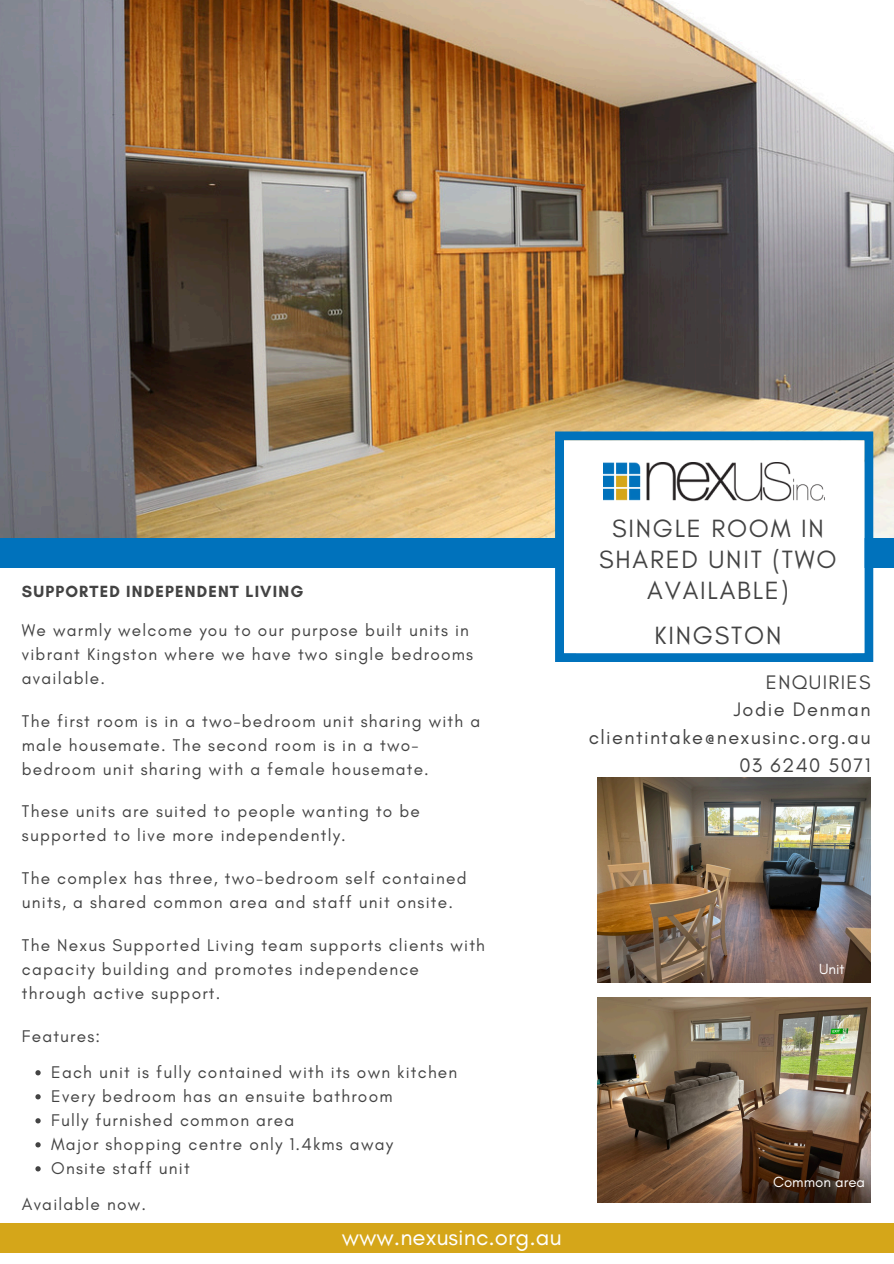
<style>
.page{position:relative;width:894px;height:1264px;background:#fff}
.page>*{position:absolute;margin:0;border:0;box-sizing:border-box;transform-origin:0 0}
.t1{font:25.35px/30.8px "Glacial Indifference";letter-spacing:.07em;color:#434343;text-align:center}
.t2{font:24px "Glacial Indifference";color:#fff}
.t3{font:19.95px/27.9px "Glacial Indifference";letter-spacing:.07em;color:#434343;text-align:right}
.t4{font:17.25px/24px "Glacial Indifference";letter-spacing:.07em;color:#434343}
.t5{font:700 16.5px "Glacial Indifference";letter-spacing:.07em;color:#434343}
.t6{font:15px "Glacial Indifference";color:#fff}
</style>
<div class="page">
<img style="left:0;top:0;width:893px;height:538px">
<div style="left:0;top:538px;width:893px;height:29px;background:#0072bc"></div>
<svg style="left:555px;top:431px;width:317px;height:231px;background:#0976bc"></svg>
<svg style="left:564px;top:440px;width:300px;height:213px"></svg>
<div style="left:0;top:1223px;width:893px;height:29px;background:#d5a619"></div>
<img style="left:603px;top:462px;width:221px;height:51px">
<img style="left:597px;top:777px;width:273px;height:205px">
<img style="left:597px;top:997px;width:273px;height:205px">
<svg style="left:35px;top:1070px;width:6px;height:5px"></svg>
<svg style="left:35px;top:1094px;width:6px;height:5px"></svg>
<svg style="left:35px;top:1118px;width:6px;height:5px"></svg>
<svg style="left:35px;top:1142px;width:6px;height:5px"></svg>
<svg style="left:35px;top:1166px;width:6px;height:5px"></svg>
<p class="t5" style="left:22px;top:581px;width:283px">SUPPORTED INDEPENDENT LIVING</p>
<p class="t4" style="left:22px;top:617px;width:452px">We warmly welcome you to our purpose built units in vibrant Kingston where we have two single bedrooms available.</p>
<p class="t4" style="left:22px;top:708px;width:459px">The first room is in a two-bedroom unit sharing with a male housemate. The second room is in a two&shy;bedroom unit sharing with a female housemate.</p>
<h1 class="t4" style="left:22px;top:799px;width:399px">These units are suited to people wanting to be supported to live more independently.</h1>
<h4 class="t4" style="left:22px;top:866px;width:446px">The complex has three, two-bedroom self contained units, a shared common area and staff unit onsite.</h4>
<h5 class="t4" style="left:22px;top:932px;width:464px">The Nexus Supported Living team supports clients with capacity building and promotes independence through active support.</h5>
<h5 class="t4" style="left:22px;top:1023px;width:80px">Features:</h5>
<h5 class="t4" style="left:51px;top:1059px;width:407px">Each unit is fully contained with its own kitchen</h5>
<h5 class="t4" style="left:51px;top:1083px;width:343px">Every bedroom has an ensuite bathroom</h5>
<h5 class="t4" style="left:51px;top:1107px;width:244px">Fully furnished common area</h5>
<h5 class="t4" style="left:51px;top:1131px;width:343px">Major shopping centre only 1.4kms away</h5>
<p class="t4" style="left:51px;top:1155px;width:140px">Onsite staff unit</p>
<p class="t4" style="left:22px;top:1192px;width:126px">Available now.</p>
<p class="t2" style="left:342px;top:1221px;width:221px">www.nexusinc.org.au</p>
<p class="t1" style="left:599px;top:513px;width:239px">SINGLE ROOM IN<br>SHARED UNIT (TWO<br>AVAILABLE)</p>
<p class="t1" style="left:654px;top:619px;width:128px">KINGSTON</p>
<p class="t3" style="left:588px;top:667px;width:283px">ENQUIRIES<br>Jodie Denman clientintake@nexusinc.org.au<br>03 6240 5071</p>
<h5 class="t6" style="left:818px;top:960px;width:27px">Unit</h5>
<h3 class="t6" style="left:772px;top:1172px;width:93px">Common area</h3>
</div>
